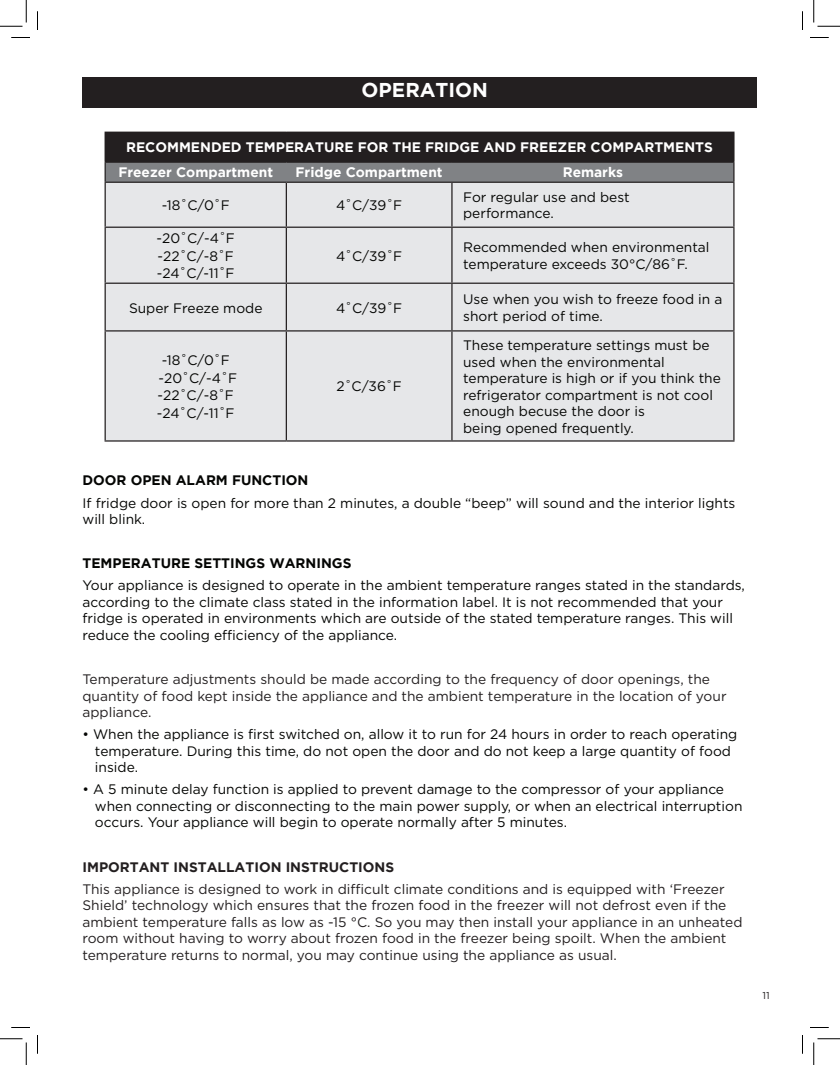
<style>
.page{position:relative;width:840px;height:1065px;background:#fff}
.page>*{position:absolute;margin:0;border:0;box-sizing:border-box;transform-origin:0 0}
.t1{font:700 20px "Gotham";color:#fff}
.t2{font:13.75px/16.5px "Gotham";color:#040503}
.t3{font:13.75px/16.5px "Gotham";color:#231f20}
.t4{font:700 13.75px/25px "Gotham";color:#fff}
.t5{font:700 13.75px "Gotham";color:#040503}
.t6{font:700 13.75px "Gotham";color:#231f20}
.t7{font:10px "Gotham";color:#231f20}
</style>
<div class="page">
<div style="left:82px;top:77px;width:676px;height:30px;background:#231f20"></div>
<div style="left:106px;top:183px;width:627px;height:257px;background:#e6e7e9"></div>
<hr style="left:105px;top:183px;width:1px;height:44px;background:#231f20">
<hr style="left:286px;top:183px;width:1px;height:44px;background:#231f20">
<hr style="left:451px;top:183px;width:2px;height:44px;background:#231f20">
<hr style="left:733px;top:183px;width:2px;height:44px;background:#231f20">
<hr style="left:105px;top:227px;width:181px;height:1px;background:#231f20">
<hr style="left:105px;top:228px;width:1px;height:55px;background:#231f20">
<hr style="left:286px;top:227px;width:166px;height:1px;background:#231f20">
<hr style="left:286px;top:228px;width:1px;height:55px;background:#231f20">
<hr style="left:452px;top:227px;width:283px;height:1px;background:#231f20">
<hr style="left:451px;top:228px;width:2px;height:55px;background:#231f20">
<hr style="left:733px;top:228px;width:2px;height:55px;background:#231f20">
<hr style="left:105px;top:283px;width:181px;height:1px;background:#231f20">
<hr style="left:105px;top:284px;width:1px;height:46px;background:#231f20">
<hr style="left:286px;top:283px;width:166px;height:1px;background:#231f20">
<hr style="left:286px;top:284px;width:1px;height:46px;background:#231f20">
<hr style="left:452px;top:283px;width:283px;height:1px;background:#231f20">
<hr style="left:451px;top:284px;width:2px;height:46px;background:#231f20">
<hr style="left:733px;top:284px;width:2px;height:46px;background:#231f20">
<hr style="left:105px;top:330px;width:181px;height:2px;background:#231f20">
<hr style="left:105px;top:332px;width:1px;height:108px;background:#231f20">
<hr style="left:286px;top:330px;width:166px;height:2px;background:#231f20">
<hr style="left:286px;top:332px;width:1px;height:108px;background:#231f20">
<hr style="left:452px;top:330px;width:283px;height:2px;background:#231f20">
<hr style="left:451px;top:332px;width:2px;height:108px;background:#231f20">
<hr style="left:733px;top:332px;width:2px;height:108px;background:#231f20">
<hr style="left:105px;top:440px;width:181px;height:2px;background:#231f20">
<hr style="left:286px;top:440px;width:166px;height:2px;background:#231f20">
<hr style="left:452px;top:440px;width:283px;height:2px;background:#231f20">
<hr style="left:105px;top:132px;width:181px;height:1px;background:#231f20">
<hr style="left:286px;top:132px;width:166px;height:1px;background:#231f20">
<hr style="left:452px;top:132px;width:283px;height:1px;background:#231f20">
<svg style="left:105px;top:133px;width:630px;height:49px;background:#464446"></svg>
<hr style="left:105px;top:182px;width:181px;height:1px;background:#231f20">
<hr style="left:286px;top:182px;width:166px;height:1px;background:#231f20">
<hr style="left:452px;top:182px;width:283px;height:1px;background:#231f20">
<svg style="left:11px;top:37px;width:19px;height:1px"></svg>
<svg style="left:810px;top:37px;width:19px;height:1px"></svg>
<svg style="left:11px;top:1027px;width:19px;height:1px"></svg>
<svg style="left:810px;top:1027px;width:19px;height:1px"></svg>
<svg style="left:37px;top:11px;width:1px;height:19px"></svg>
<svg style="left:37px;top:1035px;width:1px;height:19px"></svg>
<svg style="left:802px;top:11px;width:1px;height:19px"></svg>
<svg style="left:802px;top:1035px;width:1px;height:19px"></svg>
<svg style="left:0;top:0;width:27px;height:27px"></svg>
<svg style="left:0;top:1039px;width:27px;height:26px"></svg>
<svg style="left:814px;top:0;width:26px;height:27px"></svg>
<svg style="left:814px;top:1039px;width:26px;height:26px"></svg>
<h1 class="t1" style="left:362px;top:78px;width:128px">OPERATION</h1>
<p class="t4" style="left:118px;top:135px;width:596px;text-indent:8px">RECOMMENDED TEMPERATURE FOR THE FRIDGE AND FREEZER COMPARTMENTS<br>Freezer Compartment</p>
<p class="t4" style="left:296px;top:160px;width:149px">Fridge Compartment</p>
<p class="t4" style="left:563px;top:160px;width:62px">Remarks</p>
<p class="t2" style="left:162px;top:197px;width:70px">-18˚C/0˚F</p>
<p class="t2" style="left:336px;top:197px;width:68px">4˚C/39˚F</p>
<p class="t2" style="left:463px;top:189px;width:168px">For regular use and best performance.</p>
<p class="t2" style="left:157px;top:229px;width:80px;line-height:17.5px;text-align:justify">-20˚C/-4˚F -22˚C/-8˚F -24˚C/-11˚F</p>
<p class="t2" style="left:336px;top:247px;width:68px">4˚C/39˚F</p>
<p class="t2" style="left:463px;top:239px;width:248px">Recommended when environmental temperature exceeds 30°C/86˚F.</p>
<p class="t2" style="left:129px;top:299px;width:135px">Super Freeze mode</p>
<p class="t2" style="left:336px;top:299px;width:68px">4˚C/39˚F</p>
<p class="t2" style="left:463px;top:291px;width:261px">Use when you wish to freeze food in a short period of time.</p>
<p class="t2" style="left:157px;top:351px;width:82px;line-height:17.5px;text-align:center">-18˚C/0˚F -20˚C/-4˚F -22˚C/-8˚F -24˚C/-11˚F</p>
<p class="t2" style="left:463px;top:337px;width:259px">These temperature settings must be used when the environmental temperature is high or if you think the refrigerator compartment is not cool enough becuse the door is<br>being opened frequently.</p>
<p class="t2" style="left:336px;top:378px;width:67px">2˚C/36˚F</p>
<p class="t5" style="left:82px;top:473px;width:228px">DOOR OPEN ALARM FUNCTION</p>
<p class="t2" style="left:82px;top:494px;width:654px">If fridge door is open for more than 2 minutes, a double “beep” will sound and the interior lights will blink.</p>
<p class="t5" style="left:82px;top:556px;width:271px">TEMPERATURE SETTINGS WARNINGS</p>
<p class="t2" style="left:82px;top:577px;width:664px">Your appliance is designed to operate in the ambient temperature ranges stated in the standards, according to the climate class stated in the information label. It is not recommended that your fridge is operated in environments which are outside of the stated temperature ranges. This will reduce the cooling efficiency of the appliance.</p>
<p class="t3" style="left:82px;top:671px;width:646px">Temperature adjustments should be made according to the frequency of door openings, the quantity of food kept inside the appliance and the ambient temperature in the location of your appliance.</p>
<p class="t2" style="left:95px;top:726px;width:644px;text-indent:-12px">• When the appliance is first switched on, allow it to run for 24 hours in order to reach operating temperature. During this time, do not open the door and do not keep a large quantity of food inside.</p>
<p class="t2" style="left:95px;top:781px;width:649px;text-indent:-12px">• A 5 minute delay function is applied to prevent damage to the compressor of your appliance when connecting or disconnecting to the main power supply, or when an electrical interruption occurs. Your appliance will begin to operate normally after 5 minutes.</p>
<p class="t6" style="left:82px;top:859px;width:313px">IMPORTANT INSTALLATION INSTRUCTIONS</p>
<p class="t3" style="left:82px;top:880px;width:661px">This appliance is designed to work in difficult climate conditions and is equipped with ‘Freezer Shield’ technology which ensures that the frozen food in the freezer will not defrost even if the ambient temperature falls as low as -15 °C. So you may then install your appliance in an unheated room without having to worry about frozen food in the freezer being spoilt. When the ambient temperature returns to normal, you may continue using the appliance as usual.</p>
<p class="t7" style="left:762px;top:989px;width:9px">11</p>
</div>
